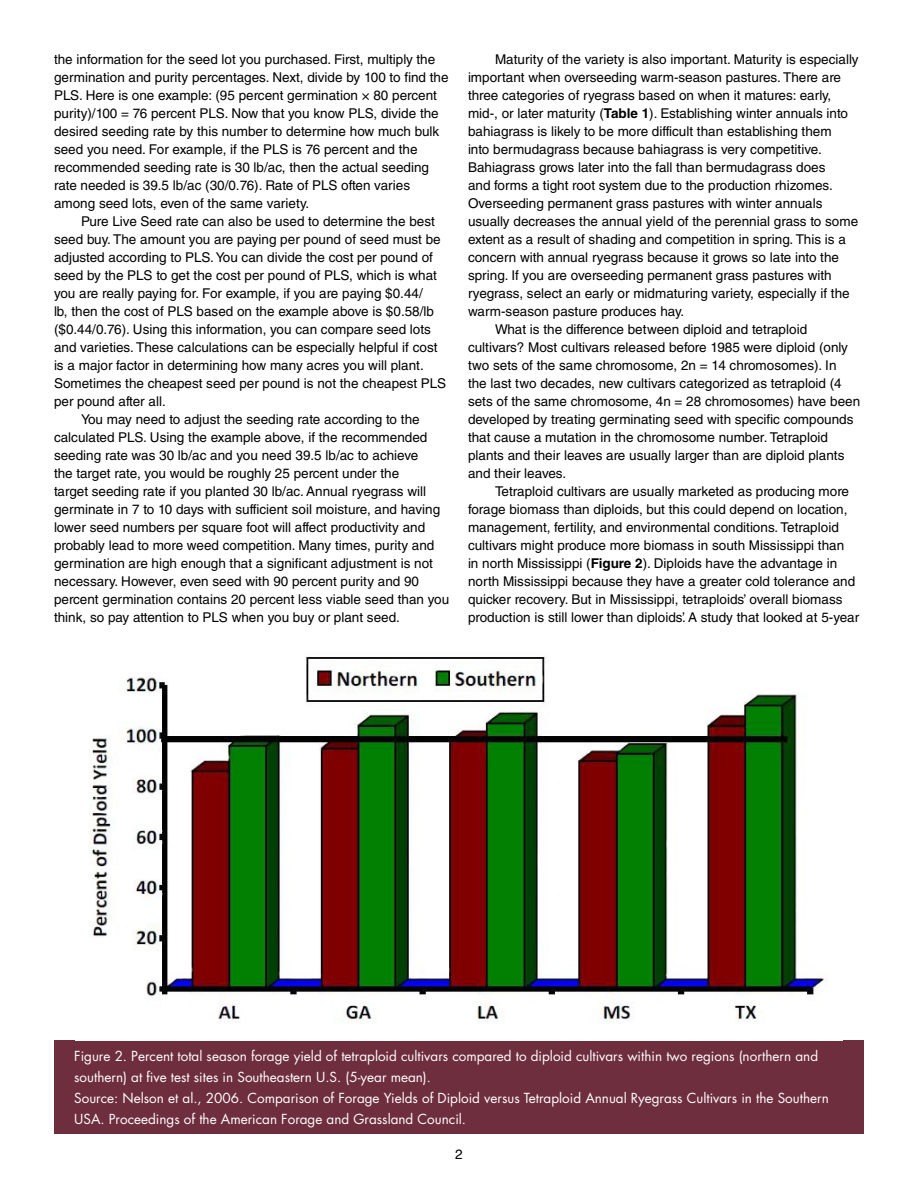
<style>
.page{position:relative;width:918px;height:1188px;background:#fff}
.page>*{position:absolute;margin:0;border:0;box-sizing:border-box;transform-origin:0 0}
.body_text{font:13.5px/18px "Helvetica LT Std";color:#000}
.t1{font:13.5px/21px "Futura Std";color:#fff}
.t2{font:13.5px "Helvetica";color:#000}
.s1{font-weight:700}
</style>
<div class="page">
<div style="left:54px;top:1041px;width:810px;height:93px;background:#6e2e3e"></div>
<img style="left:89px;top:656px;width:738px;height:366px">
<p class="body_text" style="left:54px;top:50px;width:396px">the information for the seed lot you purchased. First, multiply the germination and purity percentages. Next, divide by 100 to find the PLS. Here is one example: (95 percent germination × 80 percent purity)/100 = 76 percent PLS. Now that you know PLS, divide the desired seeding rate by this number to determine how much bulk seed you need. For example, if the PLS is 76 percent and the recommended seeding rate is 30 lb/ac, then the actual seeding rate needed is 39.5 lb/ac (30/0.76). Rate of PLS often varies among seed lots, even of the same variety.</p>
<p class="body_text" style="left:54px;top:212px;width:394px;text-indent:27px">Pure Live Seed rate can also be used to determine the best seed buy. The amount you are paying per pound of seed must be adjusted according to PLS. You can divide the cost per pound of seed by the PLS to get the cost per pound of PLS, which is what you are really paying for. For example, if you are paying $0.44/<br>lb, then the cost of PLS based on the example above is $0.58/lb ($0.44/0.76). Using this information, you can compare seed lots and varieties. These calculations can be especially helpful if cost is a major factor in determining how many acres you will plant.<br>Sometimes the cheapest seed per pound is not the cheapest PLS per pound after all.</p>
<p class="body_text" style="left:54px;top:410px;width:397px;text-indent:27px">You may need to adjust the seeding rate according to the calculated PLS. Using the example above, if the recommended seeding rate was 30 lb/ac and you need 39.5 lb/ac to achieve<br>the target rate, you would be roughly 25 percent under the<br>target seeding rate if you planted 30 lb/ac. Annual ryegrass will germinate in 7 to 10 days with sufficient soil moisture, and having lower seed numbers per square foot will affect productivity and probably lead to more weed competition. Many times, purity and germination are high enough that a significant adjustment is not necessary. However, even seed with 90 percent purity and 90 percent germination contains 20 percent less viable seed than you think, so pay attention to PLS when you buy or plant seed.</p>
<p class="body_text" style="left:468px;top:50px;width:392px;text-indent:27px">Maturity of the variety is also important. Maturity is especially important when overseeding warm-season pastures. There are three categories of ryegrass based on when it matures: early, mid-, or later maturity (<span class="s1">Table 1</span>). Establishing winter annuals into bahiagrass is likely to be more difficult than establishing them<br>into bermudagrass because bahiagrass is very competitive.<br>Bahiagrass grows later into the fall than bermudagrass does<br>and forms a tight root system due to the production rhizomes.<br>Overseeding permanent grass pastures with winter annuals usually decreases the annual yield of the perennial grass to some extent as a result of shading and competition in spring. This is a concern with annual ryegrass because it grows so late into the spring. If you are overseeding permanent grass pastures with ryegrass, select an early or midmaturing variety, especially if the warm-season pasture produces hay.</p>
<p class="body_text" style="left:468px;top:320px;width:394px;text-indent:27px">What is the difference between diploid and tetraploid cultivars? Most cultivars released before 1985 were diploid (only two sets of the same chromosome, 2n = 14 chromosomes). In<br>the last two decades, new cultivars categorized as tetraploid (4 sets of the same chromosome, 4n = 28 chromosomes) have been developed by treating germinating seed with specific compounds that cause a mutation in the chromosome number. Tetraploid plants and their leaves are usually larger than are diploid plants and their leaves.</p>
<p class="body_text" style="left:468px;top:482px;width:393px;text-indent:27px">Tetraploid cultivars are usually marketed as producing more forage biomass than diploids, but this could depend on location, management, fertility, and environmental conditions. Tetraploid cultivars might produce more biomass in south Mississippi than<br>in north Mississippi (<span class="s1">Figure 2</span>). Diploids have the advantage in north Mississippi because they have a greater cold tolerance and quicker recovery. But in Mississippi, tetraploids’ overall biomass production is still lower than diploids’. A study that looked at 5-year</p>
<p class="t1" style="left:74px;top:1046px;width:745px">Figure 2. Percent total season forage yield of tetraploid cultivars compared to diploid cultivars within two regions (northern and southern) at five test sites in Southeastern U.S. (5-year mean).</p>
<p class="t1" style="left:74px;top:1088px;width:756px">Source: Nelson et al., 2006. Comparison of Forage Yields of Diploid versus Tetraploid Annual Ryegrass Cultivars in the Southern<br>USA. Proceedings of the American Forage and Grassland Council.</p>
<p class="t2" style="left:455px;top:1144px;width:9px">2</p>
</div>
